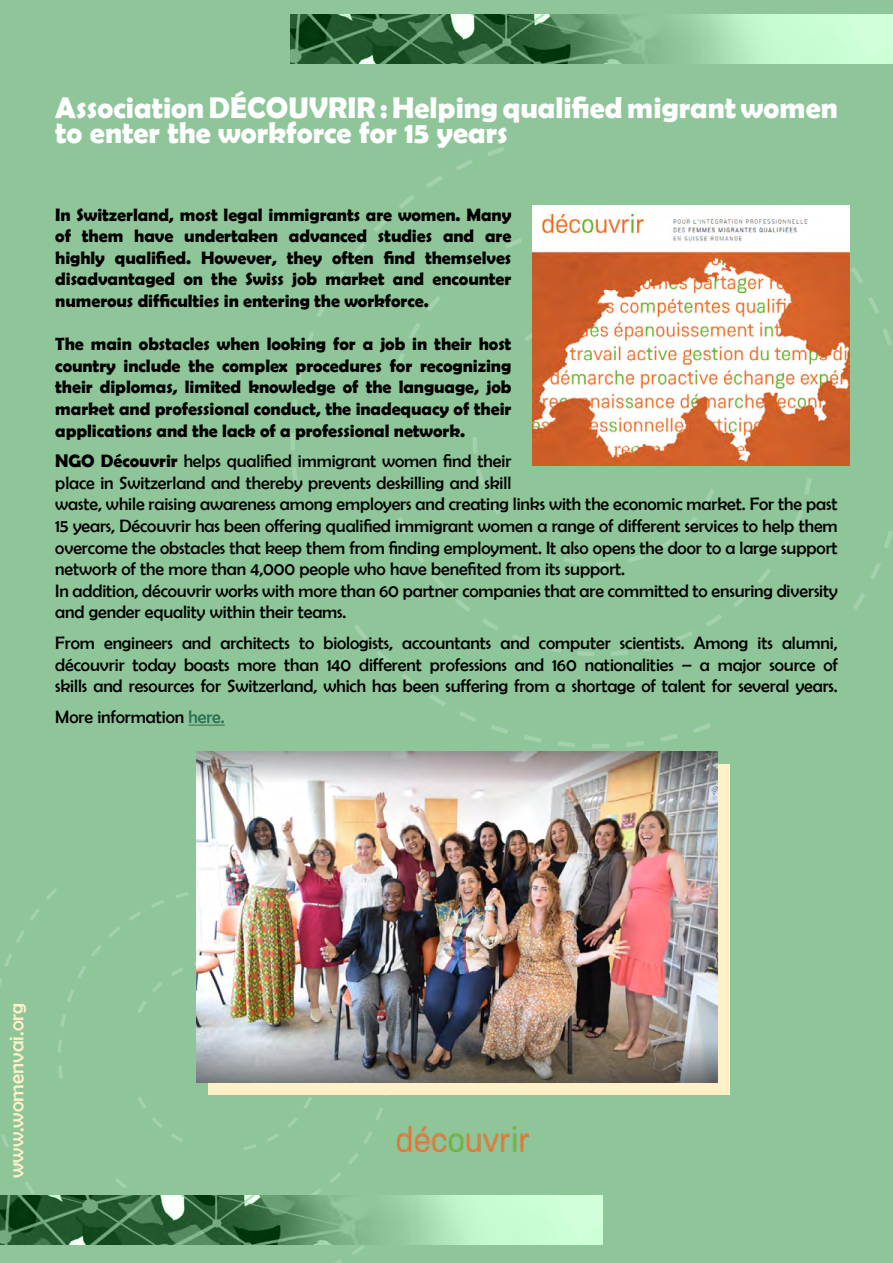
<style>
.page{position:relative;width:893px;height:1263px;background:#8fc699}
.page>*{position:absolute;margin:0;border:0;box-sizing:border-box;transform-origin:0 0}
.t1{font:700 30px/25.5px "Berlin Sans FB Demi";color:#fff}
.t2{font:21px "Berlin Sans FB";color:#fff0c8}
.t3{font:18px/21.6px "Berlin Sans FB";letter-spacing:-.005em;color:#000}
.t4{font:700 18px/21.6px "Berlin Sans FB Demi";letter-spacing:-.005em;color:#000;text-align:justify}
.s1{font-family:"Berlin Sans FB Demi";font-weight:700}
.s2{color:#2a6f52}
</style>
<div class="page">
<svg style="left:376px;top:1108px;width:7px;height:12px"></svg>
<svg style="left:364px;top:1131px;width:8px;height:12px"></svg>
<svg style="left:309px;top:1189px;width:12px;height:7px"></svg>
<svg style="left:348px;top:1153px;width:10px;height:12px"></svg>
<svg style="left:330px;top:1172px;width:11px;height:11px"></svg>
<svg style="left:60px;top:1014px;width:6px;height:13px"></svg>
<svg style="left:151px;top:900px;width:13px;height:8px"></svg>
<svg style="left:67px;top:989px;width:7px;height:13px"></svg>
<svg style="left:58px;top:1066px;width:5px;height:13px"></svg>
<svg style="left:129px;top:912px;width:12px;height:9px"></svg>
<svg style="left:77px;top:966px;width:9px;height:12px"></svg>
<svg style="left:91px;top:945px;width:10px;height:12px"></svg>
<svg style="left:109px;top:927px;width:11px;height:10px"></svg>
<svg style="left:58px;top:1040px;width:4px;height:12px"></svg>
<svg style="left:115px;top:1178px;width:12px;height:10px"></svg>
<svg style="left:136px;top:1194px;width:13px;height:2px"></svg>
<svg style="left:176px;top:892px;width:13px;height:6px"></svg>
<svg style="left:287px;top:1117px;width:11px;height:11px"></svg>
<svg style="left:304px;top:1097px;width:8px;height:12px"></svg>
<svg style="left:267px;top:1134px;width:12px;height:8px"></svg>
<svg style="left:138px;top:1001px;width:8px;height:12px"></svg>
<svg style="left:152px;top:982px;width:10px;height:10px"></svg>
<svg style="left:171px;top:968px;width:12px;height:8px"></svg>
<svg style="left:138px;top:1097px;width:8px;height:11px"></svg>
<svg style="left:171px;top:1133px;width:12px;height:9px"></svg>
<svg style="left:152px;top:1117px;width:11px;height:11px"></svg>
<svg style="left:243px;top:1144px;width:13px;height:6px"></svg>
<svg style="left:334px;top:1260px;width:8px;height:3px"></svg>
<svg style="left:352px;top:1245px;width:12px;height:10px"></svg>
<svg style="left:16px;top:930px;width:9px;height:13px"></svg>
<svg style="left:4px;top:954px;width:8px;height:13px"></svg>
<svg style="left:46px;top:889px;width:11px;height:11px"></svg>
<svg style="left:30px;top:908px;width:10px;height:12px"></svg>
<svg style="left:25px;top:1182px;width:9px;height:12px"></svg>
<svg style="left:1px;top:1135px;width:8px;height:13px"></svg>
<svg style="left:12px;top:1159px;width:8px;height:12px"></svg>
<svg style="left:733px;top:593px;width:15px;height:14px"></svg>
<svg style="left:758px;top:569px;width:13px;height:15px"></svg>
<svg style="left:793px;top:510px;width:10px;height:17px"></svg>
<svg style="left:706px;top:614px;width:16px;height:12px"></svg>
<svg style="left:611px;top:650px;width:17px;height:6px"></svg>
<svg style="left:577px;top:651px;width:17px;height:5px"></svg>
<svg style="left:676px;top:631px;width:17px;height:10px"></svg>
<svg style="left:778px;top:541px;width:11px;height:16px"></svg>
<svg style="left:644px;top:643px;width:17px;height:8px"></svg>
<svg style="left:427px;top:296px;width:13px;height:15px"></svg>
<svg style="left:450px;top:273px;width:15px;height:13px"></svg>
<svg style="left:395px;top:353px;width:10px;height:17px"></svg>
<svg style="left:476px;top:253px;width:16px;height:12px"></svg>
<svg style="left:505px;top:239px;width:17px;height:10px"></svg>
<svg style="left:409px;top:323px;width:11px;height:16px"></svg>
<svg style="left:398px;top:517px;width:10px;height:17px"></svg>
<svg style="left:455px;top:598px;width:15px;height:14px"></svg>
<svg style="left:482px;top:618px;width:16px;height:12px"></svg>
<svg style="left:512px;top:634px;width:17px;height:10px"></svg>
<svg style="left:432px;top:574px;width:13px;height:15px"></svg>
<svg style="left:412px;top:547px;width:12px;height:16px"></svg>
<svg style="left:544px;top:645px;width:17px;height:8px"></svg>
<svg style="left:804px;top:478px;width:8px;height:17px"></svg>
<svg style="left:628px;top:554px;width:16px;height:8px"></svg>
<svg style="left:658px;top:539px;width:15px;height:11px"></svg>
<svg style="left:704px;top:489px;width:10px;height:16px"></svg>
<svg style="left:684px;top:517px;width:13px;height:14px"></svg>
<svg style="left:596px;top:561px;width:17px;height:5px"></svg>
<svg style="left:525px;top:329px;width:8px;height:12px"></svg>
<svg style="left:473px;top:437px;width:5px;height:17px"></svg>
<svg style="left:489px;top:499px;width:11px;height:15px"></svg>
<svg style="left:476px;top:469px;width:9px;height:16px"></svg>
<svg style="left:564px;top:557px;width:16px;height:8px"></svg>
<svg style="left:660px;top:734px;width:18px;height:8px"></svg>
<svg style="left:558px;top:741px;width:17px;height:6px"></svg>
<svg style="left:853px;top:593px;width:12px;height:16px"></svg>
<svg style="left:592px;top:744px;width:17px;height:4px"></svg>
<svg style="left:693px;top:723px;width:17px;height:10px"></svg>
<svg style="left:884px;top:531px;width:9px;height:17px"></svg>
<svg style="left:870px;top:563px;width:11px;height:17px"></svg>
<svg style="left:626px;top:741px;width:18px;height:6px"></svg>
<svg style="left:851px;top:267px;width:12px;height:16px"></svg>
<svg style="left:883px;top:328px;width:9px;height:18px"></svg>
<svg style="left:869px;top:297px;width:10px;height:17px"></svg>
<svg style="left:352px;top:243px;width:13px;height:15px"></svg>
<svg style="left:374px;top:217px;width:14px;height:15px"></svg>
<svg style="left:317px;top:300px;width:11px;height:17px"></svg>
<svg style="left:333px;top:270px;width:12px;height:17px"></svg>
<svg style="left:426px;top:176px;width:16px;height:12px"></svg>
<svg style="left:399px;top:195px;width:15px;height:14px"></svg>
<svg style="left:488px;top:147px;width:17px;height:9px"></svg>
<svg style="left:305px;top:332px;width:9px;height:17px"></svg>
<svg style="left:456px;top:160px;width:17px;height:10px"></svg>
<svg style="left:459px;top:711px;width:17px;height:11px"></svg>
<svg style="left:377px;top:650px;width:14px;height:15px"></svg>
<svg style="left:292px;top:467px;width:6px;height:18px"></svg>
<svg style="left:491px;top:725px;width:17px;height:9px"></svg>
<svg style="left:402px;top:674px;width:15px;height:13px"></svg>
<svg style="left:354px;top:625px;width:14px;height:15px"></svg>
<svg style="left:292px;top:399px;width:5px;height:17px"></svg>
<svg style="left:430px;top:694px;width:16px;height:12px"></svg>
<svg style="left:291px;top:433px;width:4px;height:17px"></svg>
<svg style="left:296px;top:365px;width:8px;height:17px"></svg>
<svg style="left:524px;top:735px;width:17px;height:7px"></svg>
<img style="left:290px;top:15px;width:603px;height:49px">
<img style="left:533px;top:205px;width:317px;height:260px">
<img style="left:0;top:1196px;width:603px;height:48px">
<div style="left:208px;top:764px;width:522px;height:331px;background:#fff0c8"></div>
<img style="left:196px;top:752px;width:522px;height:330px">
<img style="left:397px;top:1126px;width:131px;height:25px">
<hr style="left:189px;top:725px;width:36px;height:1px;background:#2a6f52">
<h1 class="t1" style="left:55px;top:94px;width:784px">Association DÉCOUVRIR : Helping qualified migrant women to enter the workforce for 15 years</h1>
<p class="t4" style="left:55px;top:203px;width:458px">In Switzerland, most legal immigrants are women. Many of them have undertaken advanced studies and are highly qualified. However, they often find themselves disadvantaged on the Swiss job market and encounter numerous difficulties in entering the workforce.</p>
<p class="t4" style="left:55px;top:333px;width:458px">The main obstacles when looking for a job in their host country include the complex procedures for recognizing their diplomas, limited knowledge of the language, job market and professional conduct, the inadequacy of their applications and the lack of a professional network.</p>
<p class="t3" style="left:55px;top:450px;width:784px"><span class="s1">NGO Découvrir</span> helps qualified immigrant women find their<br>place in Switzerland and thereby prevents deskilling and skill<br>waste, while raising awareness among employers and creating links with the economic market. For the past 15 years, Découvrir has been offering qualified immigrant women a range of different services to help them overcome the obstacles that keep them from finding employment. It also opens the door to a large support network of the more than 4,000 people who have benefited from its support.<br>In addition, découvrir works with more than 60 partner companies that are committed to ensuring diversity and gender equality within their teams.</p>
<p class="t3" style="left:55px;top:632px;width:784px;text-align:justify">From engineers and architects to biologists, accountants and computer scientists. Among its alumni, découvrir today boasts more than 140 different professions and 160 nationalities – a major source of skills and resources for Switzerland, which has been suffering from a shortage of talent for several years.</p>
<p class="t3" style="left:55px;top:706px;width:171px">More information <span class="s2">here.</span></p>
<p class="t2" style="left:5px;top:1178px;width:177px;rotate:-90deg">www.womenvai.org</p>
</div>
